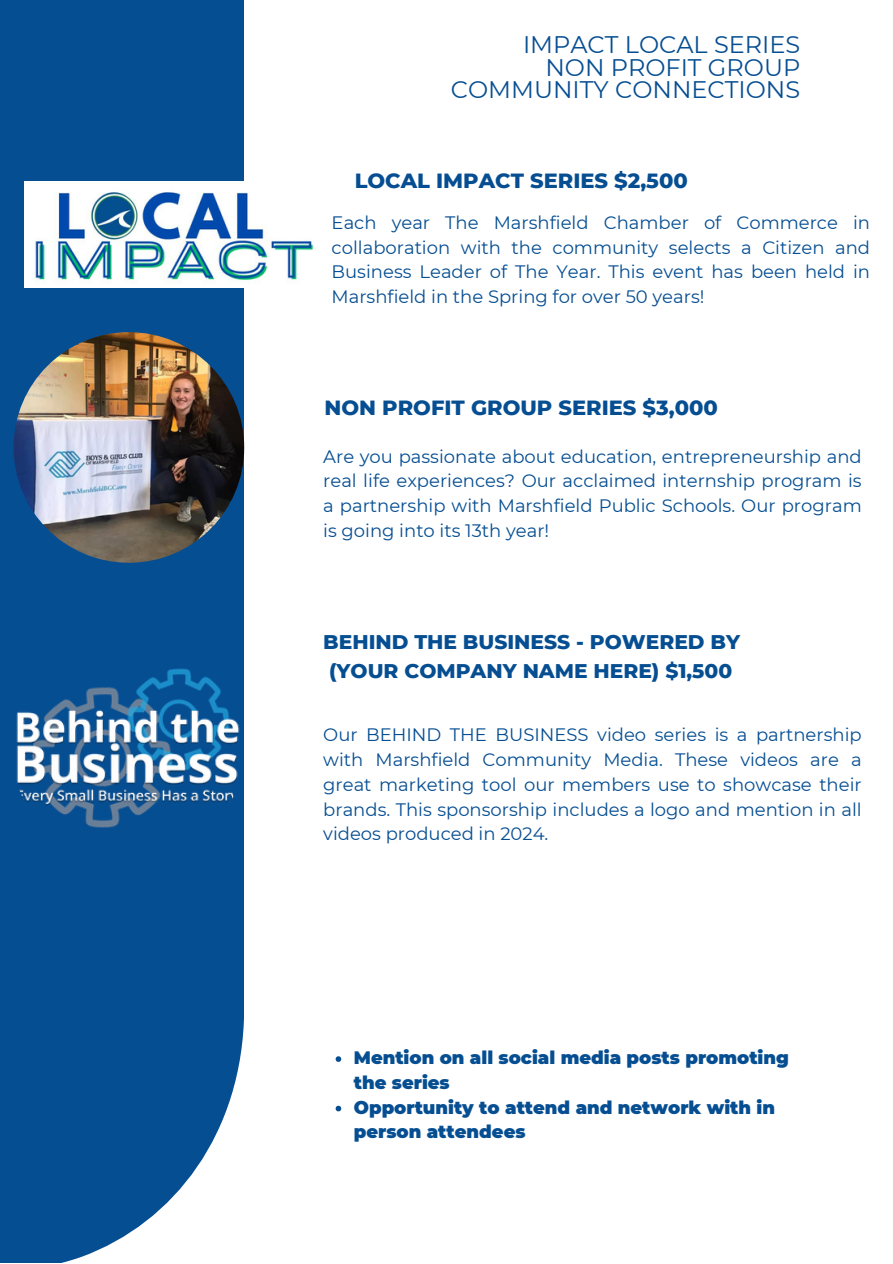
<style>
.page{position:relative;width:893px;height:1264px;background:#fff}
.page>*{position:absolute;margin:0;border:0;box-sizing:border-box;transform-origin:0 0}
.t1{font:24px "Montserrat";color:#064e92}
.t2{font:800 21px "Montserrat";color:#064e92}
.t3{font:800 20.25px "Montserrat";color:#064e92}
.t4{font:18px/24.8px "Montserrat";color:#064e92;text-align:justify}
.t5{font:900 18px/24.8px "Montserrat";color:#064e92}
</style>
<div class="page">
<div style="left:0;top:0;width:244px;height:1262px;background:#064e92"></div>
<img style="left:14px;top:332px;width:230px;height:230px;border-radius:50%">
<img style="left:11px;top:631px;width:233px;height:233px;border-radius:50%">
<img style="left:24px;top:182px;width:290px;height:105px">
<svg style="left:335px;top:1056px;width:6px;height:5px"></svg>
<svg style="left:335px;top:1105px;width:6px;height:6px"></svg>
<p class="t1" style="left:523px;top:30px;width:279px">IMPACT LOCAL SERIES</p>
<p class="t1" style="left:545px;top:53px;width:256px">NON PROFIT GROUP</p>
<p class="t1" style="left:451px;top:75px;width:351px">COMMUNITY CONNECTIONS</p>
<p class="t2" style="left:354px;top:168px;width:334px">LOCAL IMPACT SERIES $2,500</p>
<p class="t4" style="left:331px;top:210px;width:540px">Each year The Marshfield Chamber of Commerce in collaboration with the community selects a Citizen and Business Leader of The Year. This event has been held in Marshfield in the Spring for over 50 years!</p>
<p class="t2" style="left:324px;top:395px;width:395px">NON PROFIT GROUP SERIES $3,000</p>
<p class="t4" style="left:323px;top:443px;width:540px">Are you passionate about education, entrepreneurship and real life experiences? Our acclaimed internship program is a partnership with Marshfield Public Schools. Our program is going into its 13th year!</p>
<p class="t3" style="left:323px;top:629px;width:418px">BEHIND THE BUSINESS - POWERED BY</p>
<p class="t3" style="left:329px;top:658px;width:404px">(YOUR COMPANY NAME HERE) $1,500</p>
<p class="t4" style="left:323px;top:722px;width:540px">Our BEHIND THE BUSINESS video series is a partnership with Marshfield Community Media. These videos are a great marketing tool our members use to showcase their brands. This sponsorship includes a logo and mention in all videos produced in 2024.</p>
<p class="t5" style="left:354px;top:1045px;width:436px">Mention on all social media posts promoting the series</p>
<p class="t5" style="left:354px;top:1094px;width:422px">Opportunity to attend and network with in person attendees</p>
</div>
